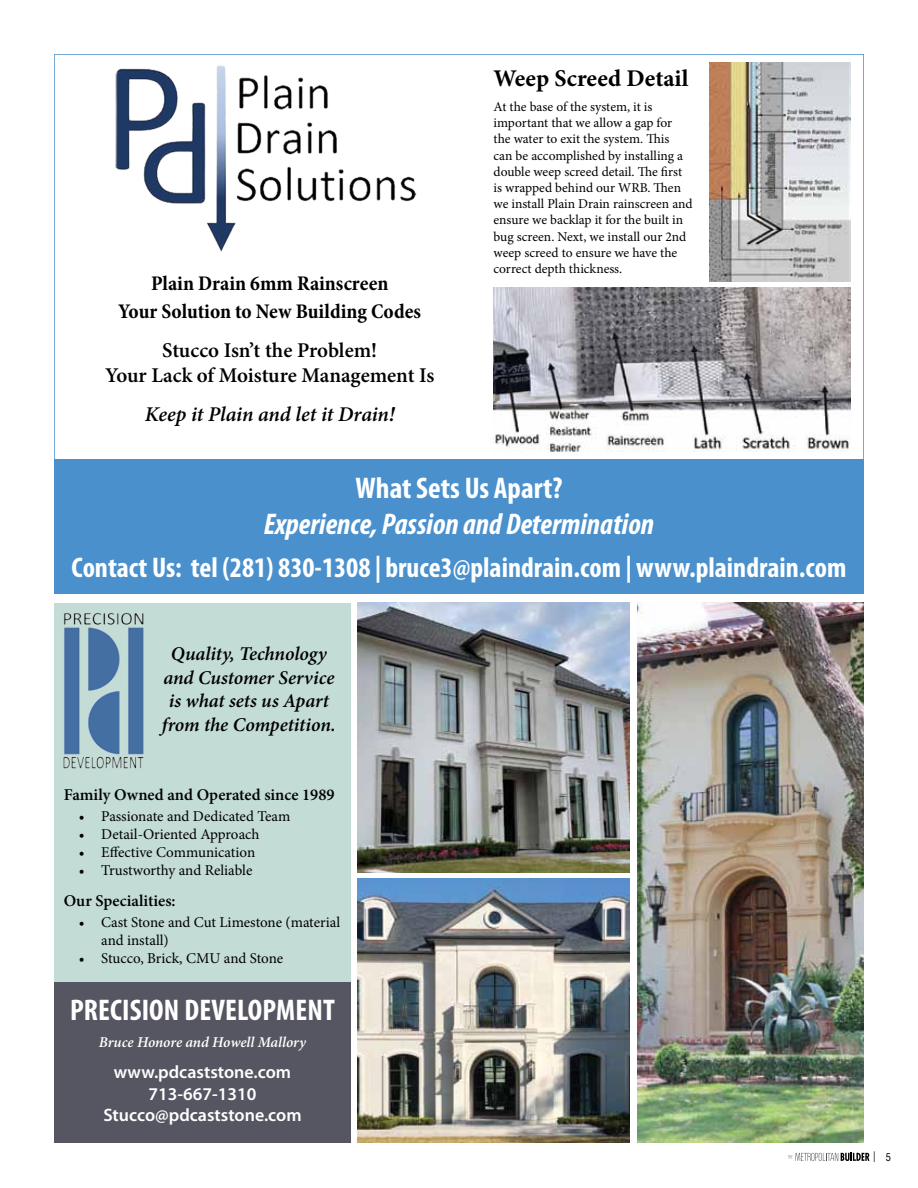
<style>
.page{position:relative;width:918px;height:1188px;background:#fff}
.page>*{position:absolute;margin:0;border:0;box-sizing:border-box;transform-origin:0 0}
.t1{font:700 condensed 30px "Myriad Pro";letter-spacing:.005em;color:#fff}
.t2{font:italic 700 condensed 30px "Myriad Pro";color:#fff}
.t3{font:700 condensed 28.5px "Myriad Pro";color:#fff}
.t4{font:700 24px "Minion Pro";letter-spacing:.005em;color:#000}
.t5{font:700 condensed 21px/28.8px "Minion Pro";color:#000;text-align:center}
.t6{font:600 21px/25.2px "Minion Pro";letter-spacing:-.005em;color:#000;text-align:center}
.t7{font:italic 600 21px "Minion Pro";letter-spacing:-.01em;color:#000}
.t8{font:italic 600 19.5px/23.4px "Minion Pro";letter-spacing:-.005em;color:#000;text-align:center}
.t9{font:600 18px/21.6px "Myriad Pro";color:#fff;text-align:center}
.t10{font:600 16.5px "Minion Pro";color:#000}
.t11{font:15px/18px "Minion Pro";letter-spacing:-.005em;color:#000}
.t12{font:italic 600 15px "Minion Pro";letter-spacing:-.005em;color:#fff}
.t13{font:13.5px/16.2px "Minion Pro";color:#000}
.t14{font:condensed 10.5px "Helvetica";color:#000}
.s1{font-size:27px}
</style>
<div class="page">
<div style="left:54px;top:603px;width:297px;height:540px;background:#c3dcd5"></div>
<img style="left:63px;top:613px;width:81px;height:156px">
<div style="left:54px;top:982px;width:297px;height:161px;background:#565662"></div>
<img style="left:637px;top:603px;width:227px;height:540px">
<img style="left:357px;top:603px;width:273px;height:270px">
<img style="left:357px;top:878px;width:273px;height:265px">
<div style="left:54px;top:459px;width:810px;height:135px;background:#4990cd"></div>
<img style="left:710px;top:63px;width:141px;height:218px">
<img style="left:494px;top:287px;width:357px;height:165px">
<img style="left:115px;top:65px;width:302px;height:187px">
<svg style="left:788px;top:1151px;width:87px;height:11px"></svg>
<h3 class="t5" style="left:118px;top:268px;width:304px">Plain Drain 6mm Rainscreen<br>Your Solution to New Building Codes</h3>
<h3 class="t6" style="left:105px;top:338px;width:331px">Stucco Isn’t the Problem!<br>Your Lack of Moisture Management Is</h3>
<h3 class="t7" style="left:145px;top:400px;width:251px">Keep it Plain and let it Drain!</h3>
<h3 class="t4" style="left:494px;top:61px;width:197px">Weep Screed Detail</h3>
<p class="t13" style="left:494px;top:99px;width:201px">At the base of the system, it is important that we allow a gap for<br>the water to exit the system. This<br>can be accomplished by installing a double weep screed detail. The first is wrapped behind our WRB. Then we install Plain Drain rainscreen and ensure we backlap it for the built in bug screen. Next, we install our 2nd weep screed to ensure we have the correct depth thickness.</p>
<h1 class="t1" style="left:356px;top:469px;width:208px">What Sets Us Apart?</h1>
<h1 class="t2" style="left:264px;top:505px;width:392px">Experience, Passion and Determination</h1>
<h2 class="t3" style="left:72px;top:550px;width:776px">Contact Us: tel (281) 830-1308 <span class="s1">|</span> bruce3@plaindrain.com <span class="s1">|</span> www.plaindrain.com</h2>
<h3 class="t8" style="left:162px;top:642px;width:176px">Quality, Technology and Customer Service is what sets us Apart from the Competition.</h3>
<p class="t10" style="left:64px;top:784px;width:273px">Family Owned and Operated since 1989</p>
<p class="t11" style="left:79px;top:808px;width:213px">• Passionate and Dedicated Team</p>
<p class="t11" style="left:79px;top:826px;width:182px">• Detail-Oriented Approach</p>
<p class="t11" style="left:79px;top:844px;width:178px">• Effective Communication</p>
<p class="t11" style="left:79px;top:862px;width:175px">• Trustworthy and Reliable</p>
<p class="t10" style="left:64px;top:889px;width:113px">Our Specialities:</p>
<p class="t11" style="left:101px;top:913px;width:241px;text-indent:-22px">• Cast Stone and Cut Limestone (material and install)</p>
<p class="t11" style="left:79px;top:949px;width:206px">• Stucco, Brick, CMU and Stone</p>
<h1 class="t1" style="left:70px;top:992px;width:266px">PRECISION DEVELOPMENT</h1>
<p class="t12" style="left:99px;top:1032px;width:209px">Bruce Honore and Howell Mallory</p>
<h3 class="t9" style="left:103px;top:1061px;width:200px">www.pdcaststone.com<br>713-667-1310<br>Stucco@pdcaststone.com</h3>
<p class="t14" style="left:886px;top:1150px;width:7px">5</p>
</div>
